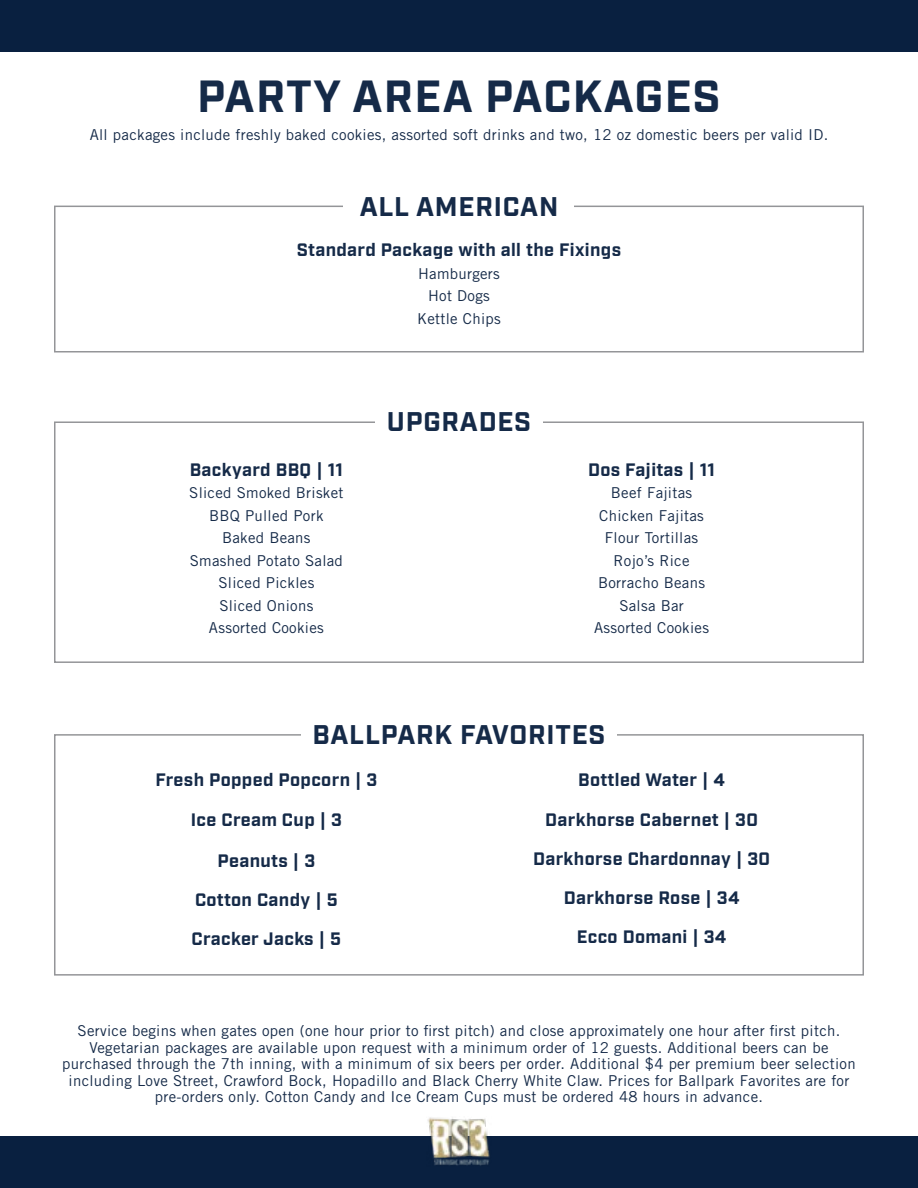
<style>
.page{position:relative;width:918px;height:1188px;background:#fff}
.page>*{position:absolute;margin:0;border:0;box-sizing:border-box;transform-origin:0 0}
.t1{font:700 45px "Industry";letter-spacing:.03em;color:#152a48}
.t2{font:700 27px "Industry";letter-spacing:.03em;color:#152a48}
.t3{font:700 18px/39px "Industry";letter-spacing:.02em;color:#152a48;text-align:center}
.t4{font:15px/22.5px "Trade Gothic LT Std";letter-spacing:.02em;color:#152a48;text-align:center}
</style>
<div class="page">
<div style="left:54px;top:206px;width:810px;height:146px;border:2px solid #949598"></div>
<div style="left:344px;top:196px;width:230px;height:25px;background:#fff"></div>
<div style="left:54px;top:421px;width:810px;height:242px;border:2px solid #949598"></div>
<div style="left:375px;top:413px;width:168px;height:22px;background:#fff"></div>
<div style="left:54px;top:734px;width:810px;height:242px;border:2px solid #949598"></div>
<div style="left:301px;top:720px;width:316px;height:30px;background:#fff"></div>
<div style="left:0;top:1137px;width:918px;height:51px;background:#092040"></div>
<img style="left:427px;top:1117px;width:64px;height:49px">
<div style="left:0;top:0;width:918px;height:51px;background:#092040"></div>
<h1 class="t1" style="left:197px;top:69px;width:525px">PARTY AREA PACKAGES</h1>
<p class="t4" style="left:90px;top:123px;width:740px">All packages include freshly baked cookies, assorted soft drinks and two, 12 oz domestic beers per valid ID.</p>
<h2 class="t2" style="left:360px;top:190px;width:200px">ALL AMERICAN</h2>
<p class="t3" style="left:297px;top:231px;width:326px">Standard Package with all the Fixings</p>
<p class="t4" style="left:417px;top:262px;width:85px">Hamburgers<br>Hot Dogs<br>Kettle Chips</p>
<p class="t3" style="left:190px;top:451px;width:155px">Backyard BBQ | 11</p>
<p class="t4" style="left:189px;top:482px;width:156px">Sliced Smoked Brisket<br>BBQ Pulled Pork<br>Baked Beans<br>Smashed Potato Salad<br>Sliced Pickles<br>Sliced Onions<br>Assorted Cookies</p>
<h2 class="t2" style="left:387px;top:406px;width:146px">UPGRADES</h2>
<p class="t3" style="left:588px;top:451px;width:129px">Dos Fajitas | 11</p>
<p class="t4" style="left:594px;top:482px;width:116px">Beef Fajitas<br>Chicken Fajitas<br>Flour Tortillas<br>Rojo’s Rice<br>Borracho Beans<br>Salsa Bar<br>Assorted Cookies</p>
<h2 class="t2" style="left:312px;top:719px;width:295px">BALLPARK FAVORITES</h2>
<p class="t3" style="left:155px;top:761px;width:223px">Fresh Popped Popcorn | 3</p>
<p class="t3" style="left:191px;top:801px;width:153px">Ice Cream Cup | 3</p>
<p class="t3" style="left:192px;top:842px;width:151px">Peanuts | 3<br>Cotton Candy | 5<br>Cracker Jacks | 5</p>
<p class="t3" style="left:578px;top:761px;width:148px">Bottled Water | 4</p>
<p class="t3" style="left:533px;top:801px;width:239px">Darkhorse Cabernet | 30<br>Darkhorse Chardonnay | 30<br>Darkhorse Rose | 34<br>Ecco Domani | 34</p>
<p class="t4" style="left:62px;top:1023px;width:795px;line-height:16.5px">Service begins when gates open (one hour prior to first pitch) and close approximately one hour after first pitch.<br>Vegetarian packages are available upon request with a minimum order of 12 guests. Additional beers can be purchased through the 7th inning, with a minimum of six beers per order. Additional $4 per premium beer selection including Love Street, Crawford Bock, Hopadillo and Black Cherry White Claw. Prices for Ballpark Favorites are for pre-orders only. Cotton Candy and Ice Cream Cups must be ordered 48 hours in advance.</p>
</div>
